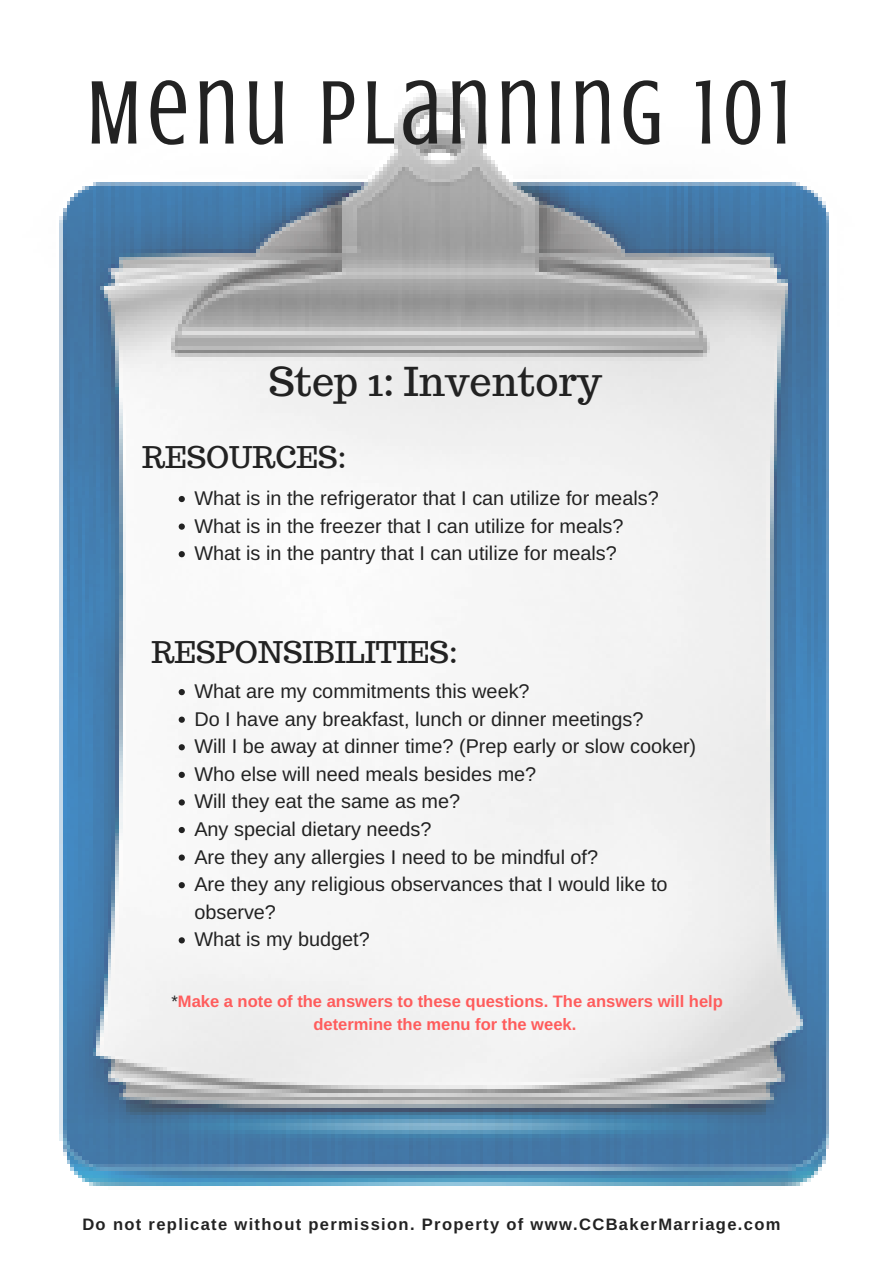
<style>
.page{position:relative;width:893px;height:1263px;background:#fff}
.page>*{position:absolute;margin:0;border:0;box-sizing:border-box;transform-origin:0 0}
.t1{font:92.7px "Crushed";letter-spacing:.07em;color:#222}
.t2{font:39.75px "Trocchi";color:#222}
.t3{font:29.78px "Trocchi";color:#222}
.t4{font:19.88px/27.6px "Arimo";color:#222}
.t5{font:700 16.58px/23.1px "Arimo";color:#ff5c5c;text-align:center}
.t6{font:700 16.58px "Arimo";letter-spacing:.08em;color:#222}
.s1{font-weight:400;color:#222}
</style>
<div class="page">
<img style="left:59px;top:89px;width:770px;height:1097px">
<svg style="left:179px;top:496px;width:6px;height:6px"></svg>
<svg style="left:179px;top:523px;width:6px;height:7px"></svg>
<svg style="left:179px;top:551px;width:6px;height:6px"></svg>
<svg style="left:179px;top:689px;width:6px;height:6px"></svg>
<svg style="left:179px;top:717px;width:6px;height:6px"></svg>
<svg style="left:179px;top:744px;width:6px;height:6px"></svg>
<svg style="left:179px;top:772px;width:6px;height:6px"></svg>
<svg style="left:179px;top:799px;width:6px;height:6px"></svg>
<svg style="left:179px;top:827px;width:6px;height:6px"></svg>
<svg style="left:179px;top:854px;width:6px;height:7px"></svg>
<svg style="left:179px;top:882px;width:6px;height:6px"></svg>
<svg style="left:179px;top:937px;width:6px;height:6px"></svg>
<h1 class="t1" style="left:87px;top:61px;width:706px">MENU PLANNING 101</h1>
<h2 class="t2" style="left:269px;top:355px;width:335px">Step 1: Inventory</h2>
<h3 class="t3" style="left:142px;top:438px;width:206px">RESOURCES:</h3>
<p class="t4" style="left:194px;top:484px;width:466px">What is in the refrigerator that I can utilize for meals?<br>What is in the freezer that I can utilize for meals?<br>What is in the pantry that I can utilize for meals?</p>
<h3 class="t3" style="left:152px;top:632px;width:308px">RESPONSIBILITIES:</h3>
<p class="t4" style="left:194px;top:677px;width:503px">What are my commitments this week?<br>Do I have any breakfast, lunch or dinner meetings?<br>Will I be away at dinner time? (Prep early or slow cooker)<br>Who else will need meals besides me?<br>Will they eat the same as me?<br>Any special dietary needs?<br>Are they any allergies I need to be mindful of?<br>Are they any religious observances that I would like to observe?<br>What is my budget?</p>
<p class="t5" style="left:171px;top:989px;width:553px"><span class="s1">*</span>Make a note of the answers to these questions. The answers will help determine the menu for the week.</p>
<p class="t6" style="left:82px;top:1215px;width:700px">Do not replicate without permission. Property of www.CCBakerMarriage.com</p>
</div>
